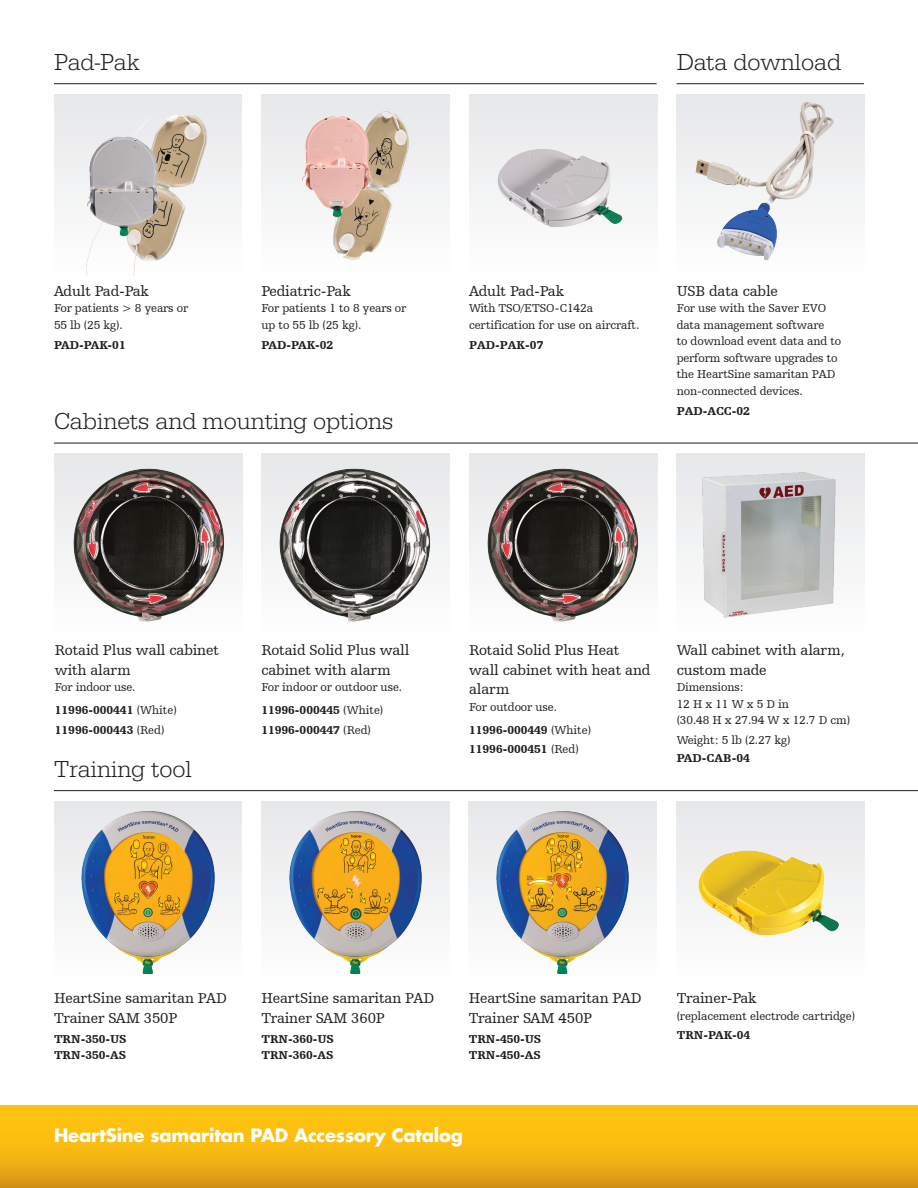
<style>
.page{position:relative;width:918px;height:1188px;background:#fff}
.page>*{position:absolute;margin:0;border:0;box-sizing:border-box;transform-origin:0 0}
.Section_head{font:300 24px "Egyptienne URW";color:#231f20}
.Spec_sub-head{font:700 18px "Futura Std";letter-spacing:-.01em;color:#fff}
.sub_heads{font:15px/19.5px "Humanist Slabserif 712 BT";letter-spacing:-.01em;color:#231f20}
.Text{font:12px/16.5px "Humanist Slabserif 712 BT";letter-spacing:-.01em;color:#231f20}
.Bold_text{font:900 12px "Humanist Slabserif 712 BT";color:#231f20}
.Rotaid_Bold_text{font:900 12px "Humanist Slabserif 712 BT";color:#231f20}
.Rotaid_text{font:12px "Humanist Slabserif 712 BT";letter-spacing:-.01em;color:#231f20}
.s1{font-weight:400}
</style>
<div class="page">
<div style="left:0;top:1106px;width:918px;height:82px;background:linear-gradient(to bottom,#ffcd0e,#de9d17)"></div>
<hr style="left:54px;top:83px;width:603px;height:1px;background:#231f20">
<div style="left:54px;top:94px;width:188px;height:182px;background:linear-gradient(to bottom,#e6e7e9,#fefefe)"></div>
<img style="left:66px;top:116px;width:165px;height:159px">
<div style="left:262px;top:94px;width:187px;height:182px;background:#f2f3f4"></div>
<img style="left:302px;top:111px;width:91px;height:149px">
<div style="left:469px;top:94px;width:188px;height:182px;background:linear-gradient(to right,#f2f3f3,#f2f3f3)"></div>
<img style="left:494px;top:130px;width:136px;height:115px">
<hr style="left:677px;top:83px;width:187px;height:1px;background:#231f20">
<div style="left:677px;top:94px;width:188px;height:182px;background:linear-gradient(to right,#f2f3f3,#f0f0f0)"></div>
<img style="left:695px;top:111px;width:141px;height:150px">
<hr style="left:54px;top:443px;width:864px;height:1px;background:#231f20">
<div style="left:55px;top:454px;width:188px;height:182px;background:#f2f3f4"></div>
<img style="left:62px;top:454px;width:173px;height:182px">
<div style="left:261px;top:454px;width:188px;height:182px;background:#f2f3f4"></div>
<img style="left:269px;top:454px;width:173px;height:182px">
<div style="left:469px;top:454px;width:188px;height:182px;background:#f2f3f4"></div>
<img style="left:477px;top:454px;width:172px;height:182px">
<svg style="left:677px;top:454px;width:188px;height:182px;fill:#e8e9ea"></svg>
<img style="left:677px;top:472px;width:188px;height:153px">
<hr style="left:54px;top:790px;width:864px;height:1px;background:#231f20">
<div style="left:54px;top:801px;width:188px;height:183px;background:#f2f3f4"></div>
<img style="left:71px;top:811px;width:153px;height:162px">
<div style="left:261px;top:801px;width:188px;height:183px;background:#f2f3f4"></div>
<img style="left:279px;top:811px;width:153px;height:162px">
<div style="left:469px;top:801px;width:188px;height:183px;background:#f2f3f4"></div>
<img style="left:486px;top:811px;width:153px;height:162px">
<div style="left:677px;top:801px;width:188px;height:183px;background:#f2f3f4"></div>
<img style="left:698px;top:850px;width:141px;height:86px">
<p class="Section_head" style="left:54px;top:48px;width:87px">Pad-Pak</p>
<p class="Section_head" style="left:677px;top:48px;width:166px">Data download</p>
<p class="sub_heads" style="left:54px;top:281px;width:97px">Adult Pad-Pak</p>
<p class="Text" style="left:54px;top:300px;width:136px">For patients &gt; 8 years or<br>55 lb (25 kg).</p>
<p class="Bold_text" style="left:54px;top:337px;width:73px">PAD-PAK-01</p>
<p class="sub_heads" style="left:262px;top:281px;width:91px">Pediatric-Pak</p>
<p class="Text" style="left:262px;top:300px;width:146px">For patients 1 to 8 years or up to 55 lb (25 kg).</p>
<p class="Bold_text" style="left:262px;top:337px;width:73px">PAD-PAK-02</p>
<p class="Section_head" style="left:54px;top:407px;width:341px">Cabinets and mounting options</p>
<p class="sub_heads" style="left:469px;top:281px;width:97px">Adult Pad-Pak</p>
<p class="Text" style="left:469px;top:300px;width:172px">With TSO/ETSO-C142a certification for use on aircraft.</p>
<p class="Bold_text" style="left:469px;top:337px;width:76px">PAD-PAK-07</p>
<p class="sub_heads" style="left:677px;top:281px;width:103px">USB data cable</p>
<p class="Text" style="left:677px;top:300px;width:166px">For use with the Saver EVO data management software<br>to download event data and to perform software upgrades to the HeartSine samaritan PAD non-connected devices.</p>
<p class="Bold_text" style="left:677px;top:403px;width:75px">PAD-ACC-02</p>
<p class="sub_heads" style="left:55px;top:640px;width:166px">Rotaid Plus wall cabinet with alarm</p>
<p class="Rotaid_text" style="left:55px;top:680px;width:82px">For indoor use.</p>
<p class="Rotaid_Bold_text" style="left:55px;top:703px;width:124px">11996-000441 <span class="s1">(White)</span></p>
<p class="Rotaid_Bold_text" style="left:55px;top:722px;width:111px">11996-000443 <span class="s1">(Red)</span></p>
<p class="Section_head" style="left:54px;top:755px;width:139px">Training tool</p>
<p class="sub_heads" style="left:261px;top:640px;width:150px">Rotaid Solid Plus wall cabinet with alarm</p>
<p class="Rotaid_text" style="left:261px;top:680px;width:142px">For indoor or outdoor use.</p>
<p class="Rotaid_Bold_text" style="left:261px;top:703px;width:124px">11996-000445 <span class="s1">(White)</span></p>
<p class="Rotaid_Bold_text" style="left:261px;top:722px;width:111px">11996-000447 <span class="s1">(Red)</span></p>
<p class="sub_heads" style="left:469px;top:640px;width:183px">Rotaid Solid Plus Heat wall cabinet with heat and alarm</p>
<p class="Rotaid_text" style="left:469px;top:700px;width:89px">For outdoor use.</p>
<p class="Rotaid_Bold_text" style="left:469px;top:722px;width:124px">11996-000449 <span class="s1">(White)</span></p>
<p class="Rotaid_Bold_text" style="left:469px;top:742px;width:111px">11996-000451 <span class="s1">(Red)</span></p>
<p class="sub_heads" style="left:677px;top:640px;width:170px">Wall cabinet with alarm, custom made</p>
<p class="Text" style="left:677px;top:679px;width:69px">Dimensions:</p>
<p class="Text" style="left:677px;top:695px;width:114px">12 H x 11 W x 5 D in</p>
<p class="Text" style="left:677px;top:712px;width:175px">(30.48 H x 27.94 W x 12.7 D cm)</p>
<p class="Rotaid_text" style="left:677px;top:733px;width:115px">Weight: 5 lb (2.27 kg)</p>
<p class="Bold_text" style="left:677px;top:751px;width:75px">PAD-CAB-04</p>
<p class="sub_heads" style="left:54px;top:988px;width:174px">HeartSine samaritan PAD<br>Trainer SAM 350P</p>
<p class="Bold_text" style="left:54px;top:1031px;width:74px">TRN-350-US</p>
<p class="Bold_text" style="left:54px;top:1048px;width:74px">TRN-350-AS</p>
<p class="sub_heads" style="left:261px;top:988px;width:174px">HeartSine samaritan PAD<br>Trainer SAM 360P</p>
<p class="Bold_text" style="left:261px;top:1031px;width:74px">TRN-360-US</p>
<p class="Bold_text" style="left:261px;top:1048px;width:74px">TRN-360-AS</p>
<p class="sub_heads" style="left:469px;top:988px;width:174px">HeartSine samaritan PAD<br>Trainer SAM 450P</p>
<p class="Bold_text" style="left:469px;top:1031px;width:74px">TRN-450-US</p>
<p class="Bold_text" style="left:469px;top:1048px;width:74px">TRN-450-AS</p>
<p class="Spec_sub-head" style="left:54px;top:1124px;width:411px">HeartSine samaritan PAD Accessory Catalog</p>
<p class="sub_heads" style="left:677px;top:988px;width:82px">Trainer-Pak</p>
<p class="Text" style="left:677px;top:1007px;width:180px">(replacement electrode cartridge)</p>
<p class="Bold_text" style="left:677px;top:1028px;width:75px">TRN-PAK-04</p>
</div>
